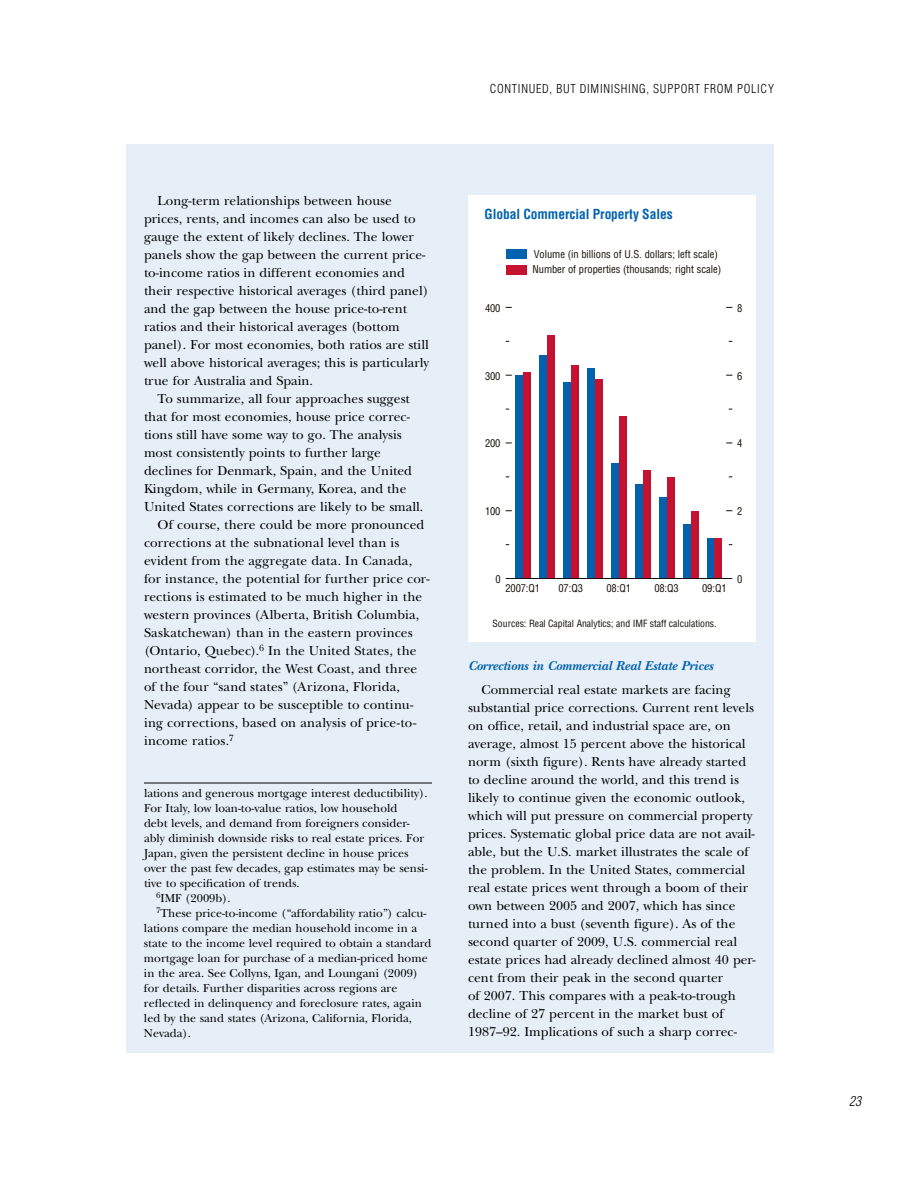
<style>
.page{position:relative;width:918px;height:1188px;background:#fff}
.page>*{position:absolute;margin:0;border:0;box-sizing:border-box;transform-origin:0 0}
.t1{font:13.5px/18px "New Baskerville";color:#000}
.t2{font:italic 700 13.5px "New Baskerville";color:#0062af}
.t3{font:700 condensed 13.5px "Helvetica";letter-spacing:-.005em;color:#0062af}
.t4{font:italic 300 condensed 13.5px "Helvetica";color:#000}
.t5{font:12px "New Baskerville";color:#000}
.t6{font:300 condensed 12px "Helvetica";letter-spacing:.06em;color:#000}
.t7{font:condensed 10.5px/15.9px "Helvetica";letter-spacing:-.005em;color:#141006}
.t8{font:condensed 9.75px "Helvetica";color:#141006}
</style>
<div class="page">
<div style="left:126px;top:144px;width:648px;height:909px;background:#e6eff7"></div>
<hr style="left:144px;top:783px;width:288px;height:1px;background:#000">
<div style="left:468px;top:195px;width:288px;height:447px;background:#fff"></div>
<div style="left:515px;top:375px;width:8px;height:204px;background:#0062af"></div>
<div style="left:539px;top:355px;width:8px;height:224px;background:#0062af"></div>
<div style="left:563px;top:382px;width:8px;height:197px;background:#0062af"></div>
<div style="left:587px;top:368px;width:8px;height:211px;background:#0062af"></div>
<div style="left:611px;top:463px;width:8px;height:116px;background:#0062af"></div>
<div style="left:635px;top:484px;width:8px;height:95px;background:#0062af"></div>
<div style="left:659px;top:497px;width:8px;height:82px;background:#0062af"></div>
<div style="left:683px;top:524px;width:8px;height:55px;background:#0062af"></div>
<div style="left:707px;top:538px;width:8px;height:41px;background:#0062af"></div>
<div style="left:523px;top:372px;width:8px;height:207px;background:#c41230"></div>
<div style="left:547px;top:335px;width:8px;height:244px;background:#c41230"></div>
<div style="left:571px;top:365px;width:8px;height:214px;background:#c41230"></div>
<div style="left:595px;top:379px;width:8px;height:200px;background:#c41230"></div>
<div style="left:619px;top:416px;width:8px;height:163px;background:#c41230"></div>
<div style="left:643px;top:470px;width:8px;height:109px;background:#c41230"></div>
<div style="left:667px;top:477px;width:8px;height:102px;background:#c41230"></div>
<div style="left:691px;top:511px;width:7px;height:68px;background:#c41230"></div>
<div style="left:715px;top:538px;width:7px;height:41px;background:#c41230"></div>
<hr style="left:506px;top:578px;width:226px;height:1px;background:#141006">
<div style="left:507px;top:249px;width:20px;height:9px;background:#0062af"></div>
<div style="left:507px;top:265px;width:20px;height:10px;background:#c41230"></div>
<p class="t6" style="left:490px;top:81px;width:286px">CONTINUED, BUT DIMINISHING, SUPPORT FROM POLICY</p>
<p class="t1" style="left:144px;top:191px;width:287px;text-indent:14px">Long-term relationships between house prices, rents, and incomes can also be used to gauge the extent of likely declines. The lower panels show the gap between the current price&shy;to-income ratios in different economies and their respective historical averages (third panel) and the gap between the house price-to-rent ratios and their historical averages (bottom panel). For most economies, both ratios are still well above historical averages; this is particularly true for Australia and Spain.</p>
<p class="t1" style="left:158px;top:389px;width:254px">To summarize, all four approaches suggest</p>
<p class="t1" style="left:144px;top:407px;width:267px">that for most economies, house price correc-</p>
<p class="t1" style="left:144px;top:425px;width:259px">tions still have some way to go. The analysis</p>
<p class="t1" style="left:144px;top:443px;width:238px">most consistently points to further large</p>
<p class="t1" style="left:144px;top:461px;width:270px">declines for Denmark, Spain, and the United</p>
<p class="t1" style="left:144px;top:479px;width:264px">Kingdom, while in Germany, Korea, and the</p>
<p class="t1" style="left:144px;top:497px;width:281px">United States corrections are likely to be small.</p>
<p class="t1" style="left:158px;top:515px;width:268px">Of course, there could be more pronounced</p>
<p class="t1" style="left:144px;top:533px;width:257px">corrections at the subnational level than is</p>
<p class="t1" style="left:144px;top:551px;width:270px">evident from the aggregate data. In Canada,</p>
<p class="t1" style="left:144px;top:569px;width:287px">for instance, the potential for further price cor-</p>
<p class="t1" style="left:144px;top:587px;width:280px">rections is estimated to be much higher in the</p>
<p class="t1" style="left:144px;top:605px;width:277px">western provinces (Alberta, British Columbia,</p>
<p class="t1" style="left:144px;top:623px;width:270px">Saskatchewan) than in the eastern provinces</p>
<p class="t1" style="left:144px;top:641px;width:274px">(Ontario, Quebec).<sup>6</sup> In the United States, the</p>
<p class="t1" style="left:144px;top:659px;width:275px">northeast corridor, the West Coast, and three</p>
<p class="t1" style="left:144px;top:677px;width:258px">of the four “sand states” (Arizona, Florida,</p>
<p class="t1" style="left:144px;top:695px;width:271px">Nevada) appear to be susceptible to continu-</p>
<p class="t1" style="left:144px;top:713px;width:274px">ing corrections, based on analysis of price-to-</p>
<p class="t1" style="left:144px;top:731px;width:91px">income ratios.<sup>7</sup></p>
<p class="t5" style="left:144px;top:785px;width:285px">lations and generous mortgage interest deductibility).</p>
<p class="t5" style="left:144px;top:800px;width:255px">For Italy, low loan-to-value ratios, low household</p>
<p class="t5" style="left:144px;top:815px;width:267px">debt levels, and demand from foreigners consider-</p>
<p class="t5" style="left:144px;top:830px;width:282px">ably diminish downside risks to real estate prices. For</p>
<p class="t5" style="left:144px;top:845px;width:266px">Japan, given the persistent decline in house prices</p>
<p class="t5" style="left:144px;top:860px;width:285px">over the past few decades, gap estimates may be sensi-</p>
<p class="t5" style="left:144px;top:875px;width:157px">tive to specification of trends.</p>
<p class="t5" style="left:156px;top:890px;width:76px"><sup>6</sup>IMF (2009b).</p>
<p class="t5" style="left:156px;top:905px;width:272px"><sup>7</sup>These price-to-income (“affordability ratio”) calcu-</p>
<p class="t5" style="left:144px;top:920px;width:275px">lations compare the median household income in a</p>
<p class="t5" style="left:144px;top:935px;width:289px">state to the income level required to obtain a standard</p>
<p class="t5" style="left:144px;top:950px;width:285px">mortgage loan for purchase of a median-priced home</p>
<p class="t5" style="left:144px;top:965px;width:276px">in the area. See Collyns, Igan, and Loungani (2009)</p>
<p class="t5" style="left:144px;top:980px;width:255px">for details. Further disparities across regions are</p>
<p class="t5" style="left:144px;top:995px;width:279px">reflected in delinquency and foreclosure rates, again</p>
<p class="t5" style="left:144px;top:1010px;width:270px">led by the sand states (Arizona, California, Florida,</p>
<p class="t5" style="left:144px;top:1025px;width:49px">Nevada).</p>
<p class="t3" style="left:485px;top:205px;width:190px">Global Commercial Property Sales</p>
<p class="t7" style="left:533px;top:246px;width:190px">Volume (in billions of U.S. dollars; left scale)<br>Number of properties (thousands; right scale)</p>
<p class="t7" style="left:485px;top:300px;width:17px">400</p>
<p class="t7" style="left:737px;top:300px;width:7px">8</p>
<p class="t7" style="left:485px;top:368px;width:17px">300</p>
<p class="t7" style="left:737px;top:368px;width:7px">6</p>
<p class="t7" style="left:485px;top:435px;width:17px">200</p>
<p class="t7" style="left:737px;top:435px;width:7px">4</p>
<p class="t7" style="left:485px;top:503px;width:17px">100</p>
<p class="t7" style="left:737px;top:503px;width:7px">2</p>
<p class="t7" style="left:495px;top:571px;width:7px">0</p>
<p class="t7" style="left:506px;top:580px;width:36px">2007:Q1</p>
<p class="t7" style="left:559px;top:580px;width:26px">07:Q3</p>
<p class="t7" style="left:607px;top:580px;width:26px">08:Q1</p>
<p class="t7" style="left:654px;top:580px;width:26px">08:Q3</p>
<p class="t7" style="left:702px;top:580px;width:26px">09:Q1</p>
<p class="t8" style="left:492px;top:617px;width:226px">Sources: Real Capital Analytics; and IMF staff calculations.</p>
<p class="t7" style="left:737px;top:571px;width:7px">0</p>
<p class="t2" style="left:468px;top:657px;width:247px">Corrections in Commercial Real Estate Prices</p>
<p class="t1" style="left:468px;top:680px;width:289px;text-indent:14px">Commercial real estate markets are facing substantial price corrections. Current rent levels on office, retail, and industrial space are, on average, almost 15 percent above the historical norm (sixth figure). Rents have already started to decline around the world, and this trend is likely to continue given the economic outlook, which will put pressure on commercial property prices. Systematic global price data are not avail&shy;able, but the U.S. market illustrates the scale of the problem. In the United States, commercial real estate prices went through a boom of their own between 2005 and 2007, which has since turned into a bust (seventh figure). As of the second quarter of 2009, U.S. commercial real estate prices had already declined almost 40 per&shy;cent from their peak in the second quarter<br>of 2007. This compares with a peak-to-trough decline of 27 percent in the market bust of 1987–92. Implications of such a sharp correc-</p>
<p class="t4" style="left:849px;top:1092px;width:13px">23</p>
</div>
